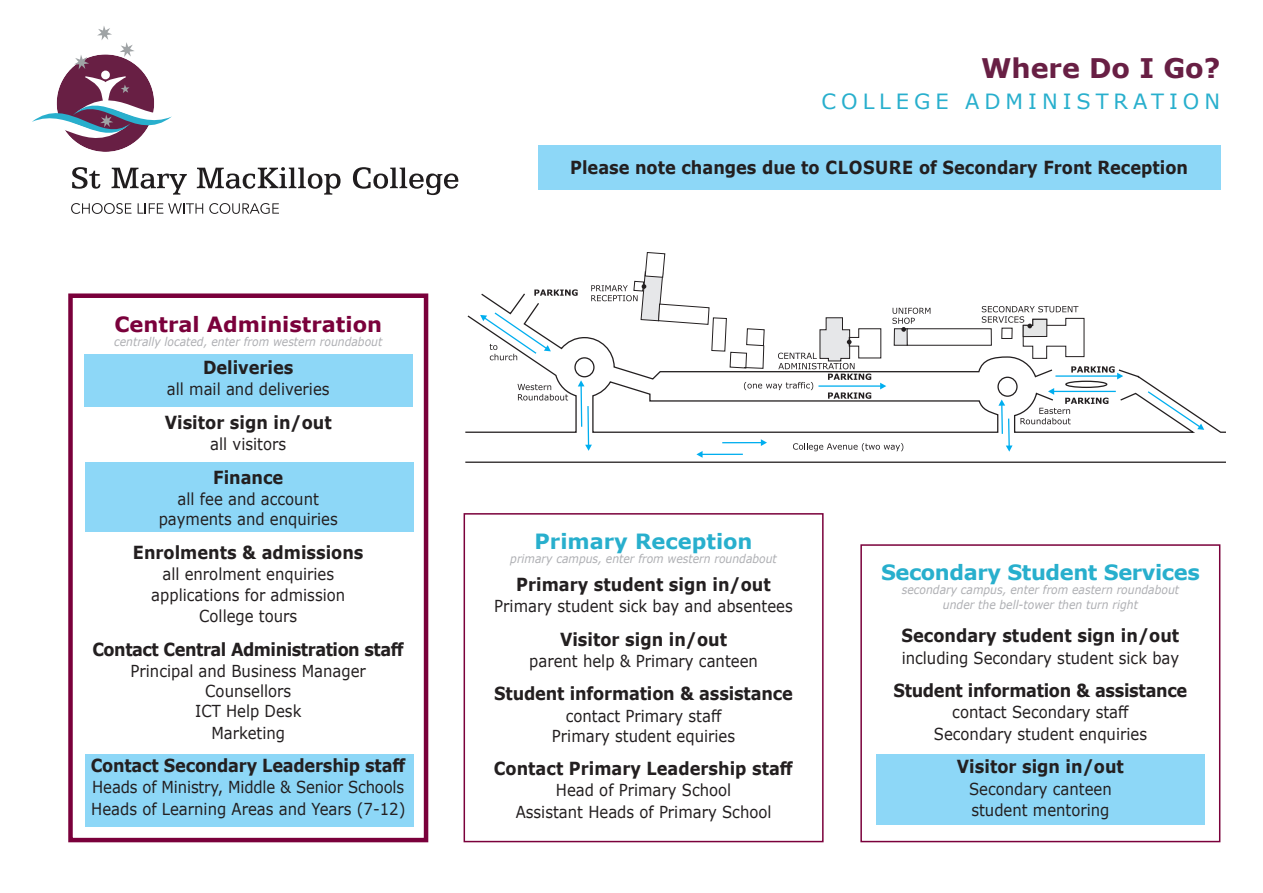
<style>
.page{position:relative;width:1263px;height:893px;background:#fff}
.page>*{position:absolute;margin:0;border:0;box-sizing:border-box;transform-origin:0 0}
.t1{font:700 27px "Verdana";color:#681f44}
.t2{font:700 21px "Verdana";letter-spacing:-.02em;color:#28afcd}
.t3{font:21px "Verdana";letter-spacing:.235em;color:#28afcd}
.t4{font:700 21px "Verdana";color:#7a003b}
.t5{font:700 21px "Verdana";color:#28afcd}
.t6{font:700 18px "Verdana";color:#231f20;scale:.9 1}
.t7{font:700 18px "Verdana";letter-spacing:-.03em;color:#231f20;scale:.9 1}
.t8{font:700 18px "Verdana";letter-spacing:-.02em;color:#231f20;scale:.9 1}
.t9{font:16.5px/21.3px "Verdana";color:#231f20;text-align:center;scale:.9 1}
.t10{font:italic 12px/14.4px "Verdana";color:#aeafb3;text-align:center;scale:.9 1}
</style>
<div class="page">
<div style="left:85px;top:462px;width:328px;height:70px;background:#8dd7f7"></div>
<div style="left:538px;top:146px;width:682px;height:44px;background:#8dd7f7"></div>
<div style="left:876px;top:754px;width:328px;height:70px;background:#8dd7f7"></div>
<div style="left:84px;top:354px;width:328px;height:53px;background:#8dd7f7"></div>
<div style="left:85px;top:754px;width:328px;height:72px;background:#8dd7f7"></div>
<svg style="left:465px;top:307px;width:760px;height:156px"></svg>
<div style="left:1065px;top:381px;width:42px;height:7px;border:1px solid #231f20;border-radius:50%"></div>
<hr style="left:1055px;top:375px;width:63px;height:2px;background:#00aeef">
<svg style="left:1071px;top:366px;width:52px;height:13px"></svg>
<hr style="left:1054px;top:391px;width:62px;height:1px;background:#00aeef">
<svg style="left:1020px;top:388px;width:88px;height:36px"></svg>
<svg style="left:998px;top:400px;width:14px;height:52px"></svg>
<svg style="left:1146px;top:390px;width:58px;height:40px"></svg>
<div style="left:907px;top:329px;width:84px;height:16px;background:#fff"></div>
<div style="left:907px;top:328px;width:85px;height:18px;border:1px solid #231f20"></div>
<svg style="left:982px;top:306px;width:102px;height:53px"></svg>
<svg style="left:480px;top:252px;width:450px;height:206px"></svg>
<svg style="left:32px;top:26px;width:140px;height:126px"></svg>
<svg style="left:71px;top:203px;width:61px;height:11px"></svg>
<svg style="left:138px;top:203px;width:65px;height:11px"></svg>
<svg style="left:209px;top:203px;width:70px;height:11px"></svg>
<svg style="left:72px;top:167px;width:28px;height:22px"></svg>
<svg style="left:112px;top:168px;width:75px;height:27px"></svg>
<svg style="left:197px;top:167px;width:143px;height:28px"></svg>
<svg style="left:353px;top:167px;width:105px;height:28px"></svg>
<div style="left:464px;top:513px;width:360px;height:329px;border:2px solid #7a003b"></div>
<div style="left:68px;top:293px;width:360px;height:549px;border:4px solid #7a003b"></div>
<div style="left:860px;top:544px;width:360px;height:298px;border:2px solid #7a003b"></div>
<p class="t4" style="left:114px;top:310px;width:269px">Central Administration</p>
<p class="t10" style="left:114px;top:335px;width:299px">centrally located, enter from western roundabout</p>
<p class="t6" style="left:203px;top:355px;width:102px">Deliveries</p>
<p class="t9" style="left:167px;top:378px;width:182px">all mail and deliveries</p>
<p class="t6" style="left:165px;top:410px;width:187px">Visitor sign in/out</p>
<p class="t9" style="left:210px;top:433px;width:86px">all visitors</p>
<p class="t6" style="left:213px;top:465px;width:80px">Finance</p>
<p class="t9" style="left:159px;top:489px;width:201px;line-height:19.8px">all fee and account payments and enquiries</p>
<p class="t6" style="left:133px;top:539px;width:258px">Enrolments &amp; admissions</p>
<p class="t9" style="left:151px;top:563px;width:217px">all enrolment enquiries applications for admission<br>College tours</p>
<p class="t7" style="left:92px;top:637px;width:348px">Contact Central Administration staff</p>
<p class="t9" style="left:131px;top:661px;width:263px;line-height:19.8px">Principal and Business Manager<br>Counsellors<br>ICT Help Desk</p>
<p class="t9" style="left:211px;top:722px;width:84px">Marketing</p>
<p class="t6" style="left:91px;top:753px;width:351px">Contact Secondary Leadership staff</p>
<p class="t9" style="left:91px;top:777px;width:351px;text-align:left">Heads of Ministry, Middle &amp; Senior Schools<br>Heads of Learning Areas and Years (7-12)</p>
<h1 class="t1" style="left:981px;top:49px;width:241px">Where Do I Go?</h1>
<p class="t3" style="left:822px;top:87px;width:400px">COLLEGE ADMINISTRATION</p>
<p class="t6" style="left:570px;top:155px;width:688px">Please note changes due to CLOSURE of Secondary Front Reception</p>
<p class="t5" style="left:534px;top:526px;width:220px">Primary Reception</p>
<p class="t10" style="left:510px;top:551px;width:298px">primary campus, enter from western roundabout</p>
<p class="t6" style="left:516px;top:571px;width:284px">Primary student sign in/out</p>
<p class="t9" style="left:494px;top:595px;width:333px">Primary student sick bay and absentees</p>
<p class="t6" style="left:560px;top:626px;width:187px">Visitor sign in/out</p>
<p class="t9" style="left:529px;top:650px;width:256px">parent help &amp; Primary canteen</p>
<p class="t6" style="left:494px;top:681px;width:334px">Student information &amp; assistance</p>
<p class="t9" style="left:552px;top:706px;width:205px;line-height:19.8px">contact Primary staff<br>Primary student equiries</p>
<p class="t6" style="left:494px;top:756px;width:334px">Contact Primary Leadership staff</p>
<p class="t9" style="left:516px;top:780px;width:286px">Head of Primary School<br>Assistant Heads of Primary School</p>
<p class="t2" style="left:881px;top:557px;width:320px">Secondary Student Services</p>
<p class="t10" style="left:902px;top:583px;width:310px">secondary campus, enter from eastern roundabout under the bell-tower then turn right</p>
<p class="t6" style="left:901px;top:623px;width:310px">Secondary student sign in/out</p>
<p class="t9" style="left:902px;top:647px;width:310px">including Secondary student sick bay</p>
<p class="t8" style="left:893px;top:678px;width:328px">Student information &amp; assistance</p>
<p class="t9" style="left:934px;top:702px;width:238px">contact Secondary staff<br>Secondary student enquiries</p>
<p class="t6" style="left:957px;top:754px;width:187px">Visitor sign in/out</p>
<p class="t9" style="left:969px;top:778px;width:160px;text-align:left">Secondary canteen student mentoring</p>
</div>
